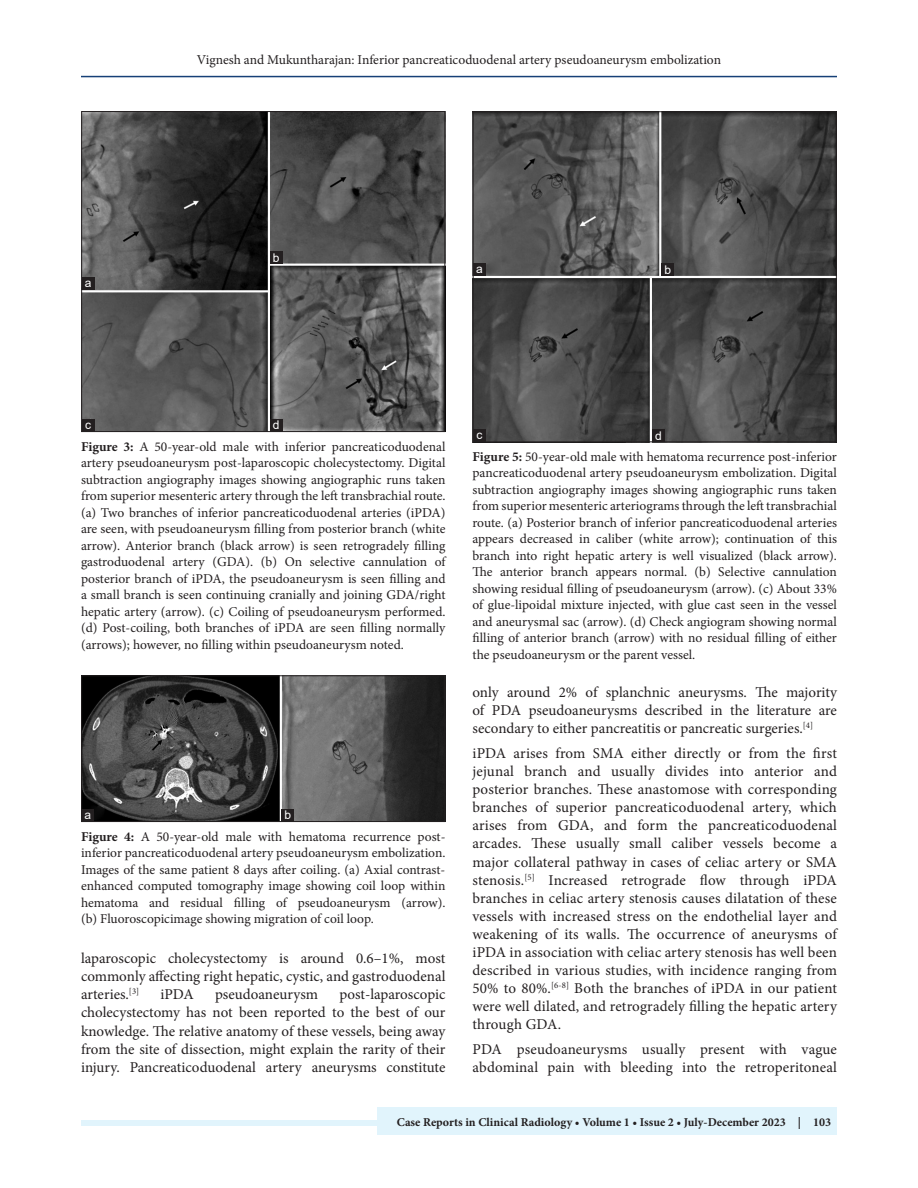
<style>
.page{position:relative;width:918px;height:1188px;background:#fff}
.page>*{position:absolute;margin:0;border:0;box-sizing:border-box;transform-origin:0 0}
.TX{font:15px/18px "Minion Pro";color:#231f20;text-align:justify}
.FGC{font:13.5px/16.5px "Minion Pro";color:#231f20;text-align:justify}
.JF{font:700 12px "Minion Pro";color:#231f20}
.LABEL{font:12px "Arial";color:#fff}
.s1{font-weight:700}
</style>
<div class="page">
<hr style="left:81px;top:76px;width:756px;height:1px;background:#164077">
<div style="left:81px;top:1120px;width:756px;height:6px;background:#e1f4fc"></div>
<div style="left:377px;top:1107px;width:460px;height:28px;background:#e1f4fc"></div>
<img style="left:83px;top:678px;width:360px;height:142px">
<div style="left:81px;top:676px;width:364px;height:146px;border:1px solid #231f20"></div>
<div style="left:282px;top:809px;width:12px;height:12px;background:#231f20"></div>
<div style="left:82px;top:809px;width:12px;height:13px;background:#231f20"></div>
<img style="left:83px;top:113px;width:360px;height:317px">
<div style="left:81px;top:111px;width:364px;height:321px;border:1px solid #231f20"></div>
<div style="left:270px;top:419px;width:13px;height:13px;background:#231f20"></div>
<div style="left:82px;top:419px;width:12px;height:13px;background:#231f20"></div>
<div style="left:270px;top:251px;width:12px;height:13px;background:#231f20"></div>
<div style="left:82px;top:278px;width:13px;height:12px;background:#231f20"></div>
<img style="left:475px;top:114px;width:360px;height:326px">
<div style="left:473px;top:112px;width:364px;height:330px;border:1px solid #231f20"></div>
<div style="left:473px;top:263px;width:13px;height:13px;background:#231f20"></div>
<div style="left:652px;top:429px;width:13px;height:13px;background:#231f20"></div>
<div style="left:473px;top:429px;width:13px;height:13px;background:#231f20"></div>
<div style="left:662px;top:263px;width:12px;height:13px;background:#231f20"></div>
<p class="FGC" style="left:197px;top:51px;width:526px">Vignesh and Mukuntharajan: Inferior pancreaticoduodenal artery pseudoaneurysm embolization</p>
<p class="LABEL" style="left:85px;top:275px;width:8px">a</p>
<p class="LABEL" style="left:273px;top:249px;width:8px">b</p>
<p class="LABEL" style="left:476px;top:260px;width:8px">a</p>
<p class="LABEL" style="left:665px;top:261px;width:8px">b</p>
<p class="LABEL" style="left:85px;top:416px;width:7px">c</p>
<p class="LABEL" style="left:273px;top:417px;width:8px">d</p>
<p class="FGC" style="left:81px;top:438px;width:366px"><span class="s1">Figure 3:</span> A 50-year-old male with inferior pancreaticoduodenal artery pseudoaneurysm post-laparoscopic cholecystectomy. Digital subtraction angiography images showing angiographic runs taken from superior mesenteric artery through the left transbrachial route. (a) Two branches of inferior pancreaticoduodenal arteries (iPDA) are seen, with pseudoaneurysm filling from posterior branch (white arrow). Anterior branch (black arrow) is seen retrogradely filling gastroduodenal artery (GDA). (b) On selective cannulation of posterior branch of iPDA, the pseudoaneurysm is seen filling and a small branch is seen continuing cranially and joining GDA/right hepatic artery (arrow). (c) Coiling of pseudoaneurysm performed. (d) Post-coiling, both branches of iPDA are seen filling normally (arrows); however, no filling within pseudoaneurysm noted.</p>
<p class="LABEL" style="left:85px;top:806px;width:8px">a</p>
<p class="LABEL" style="left:285px;top:807px;width:8px">b</p>
<p class="FGC" style="left:81px;top:828px;width:366px"><span class="s1">Figure 4:</span> A 50-year-old male with hematoma recurrence post&shy;inferior pancreaticoduodenal artery pseudoaneurysm embolization.<br>Images of the same patient 8 days after coiling. (a) Axial contrast&shy;enhanced computed tomography image showing coil loop within hematoma and residual filling of pseudoaneurysm (arrow). (b) Fluoroscopicimage showing migration of coil loop.</p>
<p class="TX" style="left:81px;top:949px;width:366px">laparoscopic cholecystectomy is around 0.6–1%, most commonly affecting right hepatic, cystic, and gastroduodenal arteries.<sup>[3]</sup></p>
<p class="TX" style="left:81px;top:985px;width:366px;text-indent:258px">post-laparoscopic cholecystectomy has not been reported to the best of our knowledge. The relative anatomy of these vessels, being away from the site of dissection, might explain the rarity of their injury. Pancreaticoduodenal artery aneurysms constitute</p>
<p class="TX" style="left:161px;top:985px;width:35px">iPDA</p>
<p class="TX" style="left:215px;top:985px;width:105px">pseudoaneurysm</p>
<p class="LABEL" style="left:477px;top:426px;width:7px">c</p>
<p class="LABEL" style="left:655px;top:427px;width:8px">d</p>
<p class="FGC" style="left:472px;top:448px;width:366px"><span class="s1">Figure 5:</span> 50-year-old male with hematoma recurrence post-inferior pancreaticoduodenal artery pseudoaneurysm embolization. Digital subtraction angiography images showing angiographic runs taken from superior mesenteric arteriograms through the left transbrachial route. (a) Posterior branch of inferior pancreaticoduodenal arteries appears decreased in caliber (white arrow); continuation of this branch into right hepatic artery is well visualized (black arrow).<br>The anterior branch appears normal. (b) Selective cannulation showing residual filling of pseudoaneurysm (arrow). (c) About 33% of glue-lipoidal mixture injected, with glue cast seen in the vessel and aneurysmal sac (arrow). (d) Check angiogram showing normal filling of anterior branch (arrow) with no residual filling of either the pseudoaneurysm or the parent vessel.</p>
<p class="TX" style="left:472px;top:683px;width:366px">only around 2% of splanchnic aneurysms. The majority of PDA pseudoaneurysms described in the literature are secondary to either pancreatitis or pancreatic surgeries.<sup>[4]</sup></p>
<p class="TX" style="left:472px;top:745px;width:366px">iPDA arises from SMA either directly or from the first jejunal branch and usually divides into anterior and posterior branches. These anastomose with corresponding branches of superior pancreaticoduodenal artery, which arises from GDA, and form the pancreaticoduodenal arcades. These usually small caliber vessels become a major collateral pathway in cases of celiac artery or SMA stenosis.<sup>[5]</sup> Increased retrograde flow through iPDA branches in celiac artery stenosis causes dilatation of these vessels with increased stress on the endothelial layer and weakening of its walls. The occurrence of aneurysms of iPDA in association with celiac artery stenosis has well been described in various studies, with incidence ranging from 50% to 80%.<sup>[6-8]</sup> Both the branches of iPDA in our patient were well dilated, and retrogradely filling the hepatic artery through GDA.</p>
<p class="TX" style="left:472px;top:1041px;width:366px">PDA pseudoaneurysms usually present with vague abdominal pain with bleeding into the retroperitoneal</p>
<p class="JF" style="left:397px;top:1114px;width:436px">Case Reports in Clinical Radiology • Volume 1 • Issue 2 • July-December 2023 | 103</p>
</div>
